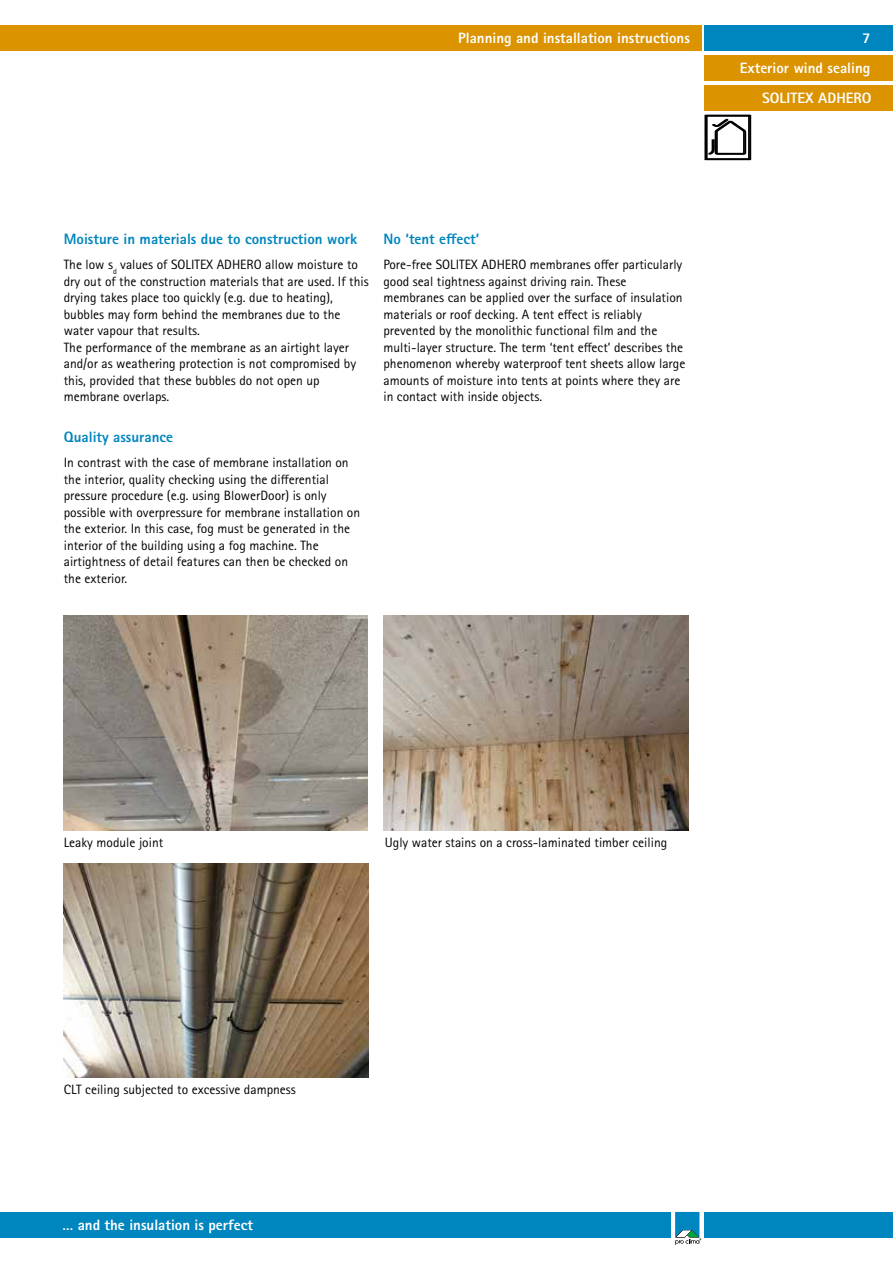
<style>
.page{position:relative;width:893px;height:1263px;background:#fff}
.page>*{position:absolute;margin:0;border:0;box-sizing:border-box;transform-origin:0 0}
.t1{font:800 15px/29.7px "Rotis Sans Serif Pro";color:#fff;text-align:right}
.t2{font:800 15px "Rotis Sans Serif Pro";color:#0086be}
.t3{font:13.5px/16.5px "Rotis Sans Serif Pro";color:#000}
</style>
<div class="page">
<div style="left:704px;top:26px;width:189px;height:25px;background:#0086be"></div>
<div style="left:704px;top:55px;width:189px;height:26px;background:#db9300"></div>
<div style="left:0;top:1212px;width:670px;height:25px;background:#0086be"></div>
<div style="left:704px;top:1212px;width:189px;height:25px;background:#0086be"></div>
<div style="left:0;top:26px;width:702px;height:25px;background:#db9300"></div>
<svg style="left:675px;top:1212px;width:26px;height:33px"></svg>
<svg style="left:704px;top:115px;width:47px;height:45px"></svg>
<div style="left:706px;top:85px;width:187px;height:26px;background:#db9300"></div>
<img style="left:64px;top:863px;width:305px;height:215px">
<img style="left:64px;top:616px;width:303px;height:214px">
<img style="left:383px;top:616px;width:306px;height:214px">
<p class="t1" style="left:458px;top:23px;width:233px">Planning and installation instructions</p>
<p class="t1" style="left:740px;top:23px;width:132px">7<br>Exterior wind sealing</p>
<p class="t1" style="left:762px;top:83px;width:111px">SOLITEX ADHERO</p>
<p class="t2" style="left:64px;top:229px;width:295px">Moisture in materials due to construction work</p>
<p class="t3" style="left:64px;top:256px;width:306px">The low s<sub>d</sub> values of SOLITEX ADHERO allow moisture to dry out of the construction materials that are used. If this drying takes place too quickly (e.g. due to heating), bubbles may form behind the membranes due to the water vapour that results.<br>The performance of the membrane as an airtight layer and/or as weathering protection is not compromised by this, provided that these bubbles do not open up membrane overlaps.</p>
<p class="t2" style="left:64px;top:427px;width:111px">Quality assurance</p>
<p class="t3" style="left:64px;top:454px;width:298px">In contrast with the case of membrane installation on the interior, quality checking using the differential pressure procedure (e.g. using BlowerDoor) is only possible with overpressure for membrane installation on the exterior. In this case, fog must be generated in the interior of the building using a fog machine. The airtightness of detail features can then be checked on the exterior.</p>
<p class="t2" style="left:383px;top:229px;width:97px">No ‘tent effect’</p>
<p class="t3" style="left:383px;top:256px;width:303px">Pore-free SOLITEX ADHERO membranes offer particularly good seal tightness against driving rain. These membranes can be applied over the surface of insulation materials or roof decking. A tent effect is reliably prevented by the monolithic functional film and the multi-layer structure. The term ‘tent effect’ describes the phenomenon whereby waterproof tent sheets allow large amounts of moisture into tents at points where they are in contact with inside objects.</p>
<p class="t3" style="left:64px;top:834px;width:101px">Leaky module joint</p>
<p class="t3" style="left:385px;top:834px;width:284px">Ugly water stains on a cross-laminated timber ceiling</p>
<p class="t3" style="left:64px;top:1081px;width:234px">CLT ceiling subjected to excessive dampness</p>
<p class="t1" style="left:62px;top:1210px;width:192px">… and the insulation is perfect</p>
</div>
